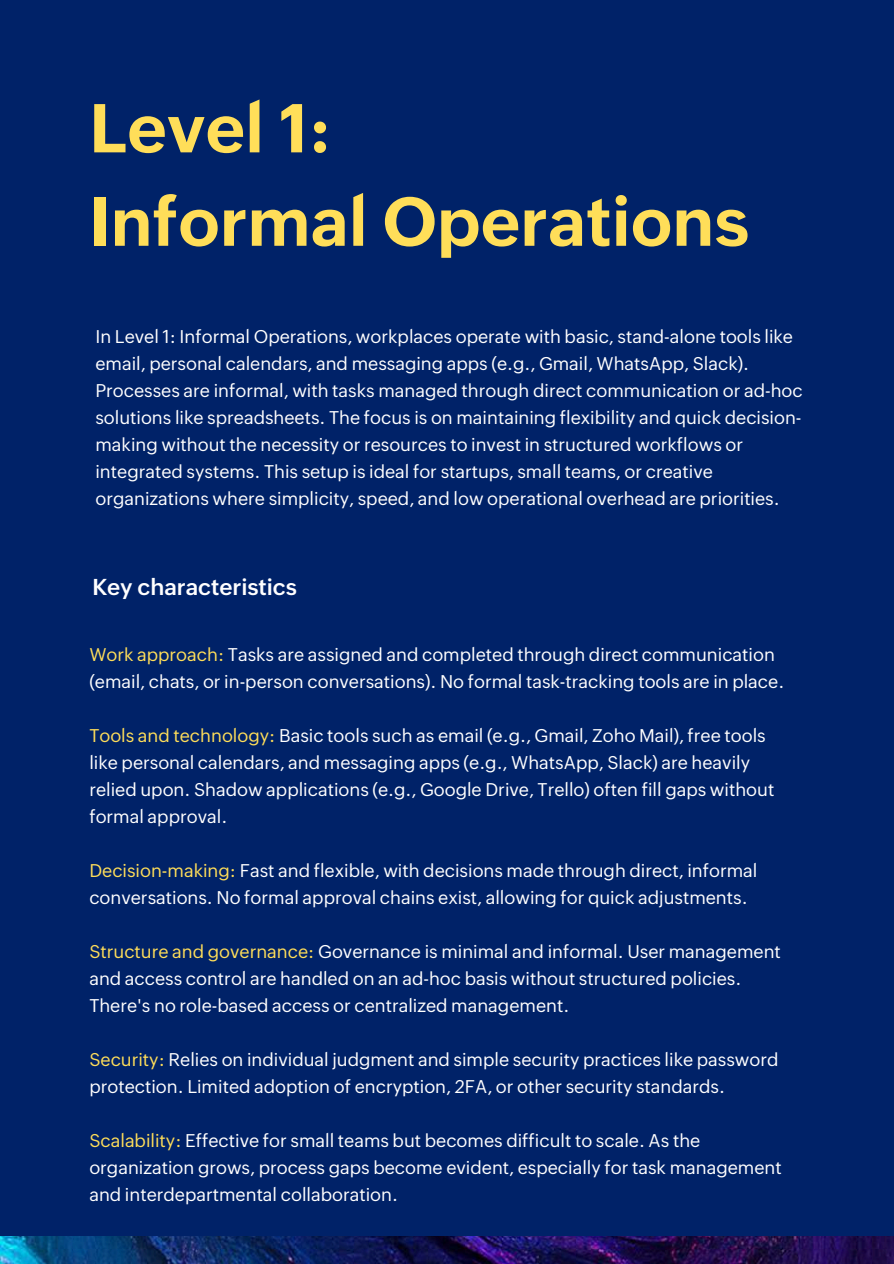
<style>
.page{position:relative;width:894px;height:1264px;background:#fff}
.page>*{position:absolute;margin:0;border:0;box-sizing:border-box;transform-origin:0 0}
.t1{font:700 67.5px/93.3px "Zoho Puvi";color:#ffde59}
.t2{font:600 22.5px "Zoho Puvi";color:#fff}
.t3{font:18px/27px "Zoho Puvi";color:#fff}
.s1{color:#ffde59}
</style>
<div class="page">
<div style="left:0;top:0;width:893px;height:1263px;background:#002268"></div>
<img style="left:0;top:1236px;width:893px;height:27px">
<h1 class="t1" style="left:89px;top:82px;width:661px">Level 1:<br>Informal Operations</h1>
<p class="t3" style="left:95px;top:323px;width:708px">In Level 1: Informal Operations, workplaces operate with basic, stand-alone tools like email, personal calendars, and messaging apps (e.g., Gmail, WhatsApp, Slack).<br>Processes are informal, with tasks managed through direct communication or ad-hoc solutions like spreadsheets. The focus is on maintaining flexibility and quick decision&shy;making without the necessity or resources to invest in structured workflows or integrated systems. This setup is ideal for startups, small teams, or creative organizations where simplicity, speed, and low operational overhead are priorities.</p>
<p class="t2" style="left:92px;top:574px;width:206px">Key characteristics</p>
<p class="t3" style="left:89px;top:641px;width:696px"><span class="s1">Work approach:</span> Tasks are assigned and completed through direct communication (email, chats, or in-person conversations). No formal task-tracking tools are in place.</p>
<p class="t3" style="left:89px;top:722px;width:686px"><span class="s1">Tools and technology:</span> Basic tools such as email (e.g., Gmail, Zoho Mail), free tools like personal calendars, and messaging apps (e.g., WhatsApp, Slack) are heavily relied upon. Shadow applications (e.g., Google Drive, Trello) often fill gaps without formal approval.</p>
<p class="t3" style="left:89px;top:857px;width:669px"><span class="s1">Decision-making:</span> Fast and flexible, with decisions made through direct, informal conversations. No formal approval chains exist, allowing for quick adjustments.</p>
<p class="t3" style="left:89px;top:938px;width:692px"><span class="s1">Structure and governance:</span> Governance is minimal and informal. User management and access control are handled on an ad-hoc basis without structured policies.<br>There's no role-based access or centralized management.</p>
<p class="t3" style="left:89px;top:1046px;width:690px"><span class="s1">Security:</span> Relies on individual judgment and simple security practices like password protection. Limited adoption of encryption, 2FA, or other security standards.</p>
<p class="t3" style="left:89px;top:1127px;width:693px"><span class="s1">Scalability:</span> Effective for small teams but becomes difficult to scale. As the organization grows, process gaps become evident, especially for task management and interdepartmental collaboration.</p>
</div>
